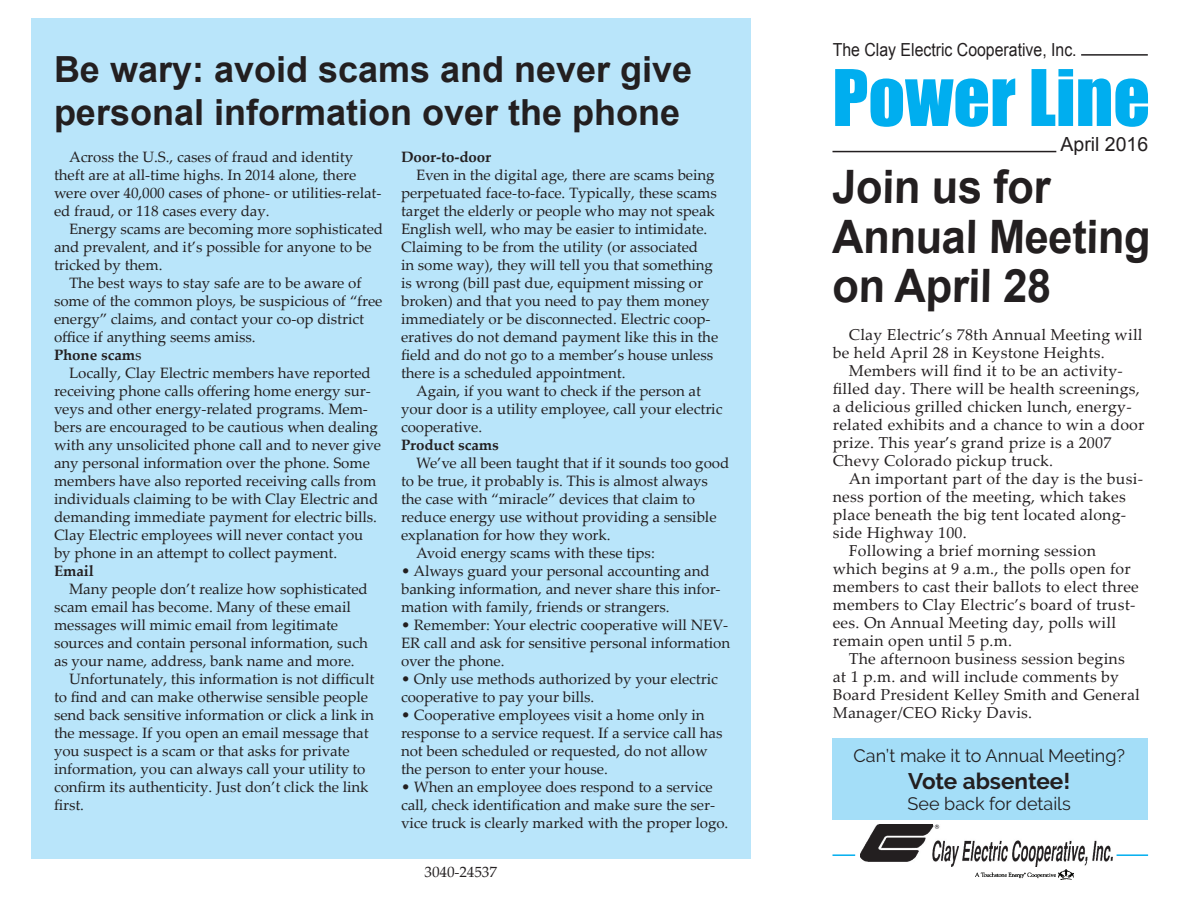
<style>
.page{position:relative;width:1188px;height:918px;background:#fff}
.page>*{position:absolute;margin:0;border:0;box-sizing:border-box;transform-origin:0 0}
.t1{font:72px "Impact";color:#00aeef}
.t2{font:700 46.05px/49.5px "Arial";letter-spacing:-.01em;color:#231f20;scale:.94 1}
.t3{font:700 36px/43.2px "Arial";color:#231f20}
.t4{font:700 22.5px "Raleway";letter-spacing:-.005em;color:#231f20}
.t5{font:19.5px "Arial";color:#231f20}
.t6{font:18px "Raleway";color:#231f20}
.t7{font:18px "Arial";color:#231f20;scale:.88 1}
.t8{font:15.75px/18px "Palatino Linotype";letter-spacing:.02em;color:#231f20}
.t9{font:15px/18px "Palatino Linotype";color:#231f20}
.t10{font:700 15px "Palatino Linotype";color:#231f20}
.s1{font-weight:700}
</style>
<div class="page">
<div style="left:32px;top:18px;width:719px;height:840px;background:#b9e5fa"></div>
<hr style="left:832px;top:854px;width:316px;height:2px;background:#00aeef">
<hr style="left:1081px;top:54px;width:67px;height:2px;background:#231f20">
<hr style="left:832px;top:151px;width:224px;height:1px;background:#231f20">
<svg style="left:855px;top:852px;width:262px;height:7px"></svg>
<img style="left:976px;top:869px;width:98px;height:10px">
<img style="left:861px;top:824px;width:252px;height:43px">
<div style="left:832px;top:738px;width:316px;height:82px;background:#a4def8"></div>
<h3 class="t3" style="left:54px;top:49px;width:640px">Be wary: avoid scams and never give personal information over the phone</h3>
<p class="t9" style="left:54px;top:147px;width:329px;text-indent:15px">Across the U.S., cases of fraud and identity theft are at all-time highs. In 2014 alone, there were over 40,000 cases of phone- or utilities-relat&shy;ed fraud, or 118 cases every day.</p>
<p class="t9" style="left:54px;top:219px;width:331px;text-indent:15px">Energy scams are becoming more sophisticated and prevalent, and it’s possible for anyone to be tricked by them.</p>
<p class="t9" style="left:54px;top:273px;width:330px;text-indent:15px">The best ways to stay safe are to be aware of some of the common ploys, be suspicious of “free energy” claims, and contact your co-op district office if anything seems amiss.<br><span class="s1">Phone scam</span>s</p>
<p class="t9" style="left:54px;top:363px;width:329px;text-indent:15px">Locally, Clay Electric members have reported receiving phone calls offering home energy sur&shy;veys and other energy-related programs. Mem&shy;bers are encouraged to be cautious when dealing with any unsolicited phone call and to never give any personal information over the phone. Some members have also reported receiving calls from individuals claiming to be with Clay Electric and demanding immediate payment for electric bills.<br>Clay Electric employees will never contact you by phone in an attempt to collect payment.</p>
<p class="t10" style="left:54px;top:560px;width:42px">Email</p>
<p class="t9" style="left:69px;top:579px;width:301px">Many people don’t realize how sophisticated</p>
<p class="t9" style="left:54px;top:597px;width:299px">scam email has become. Many of these email</p>
<p class="t9" style="left:54px;top:615px;width:286px">messages will mimic email from legitimate</p>
<p class="t9" style="left:54px;top:633px;width:316px">sources and contain personal information, such</p>
<p class="t9" style="left:54px;top:651px;width:302px">as your name, address, bank name and more.</p>
<p class="t9" style="left:69px;top:669px;width:307px">Unfortunately, this information is not difficult</p>
<p class="t9" style="left:54px;top:687px;width:316px">to find and can make otherwise sensible people</p>
<p class="t9" style="left:54px;top:705px;width:322px">send back sensitive information or click a link in</p>
<p class="t9" style="left:54px;top:723px;width:316px">the message. If you open an email message that</p>
<p class="t9" style="left:54px;top:741px;width:297px">you suspect is a scam or that asks for private</p>
<p class="t9" style="left:54px;top:759px;width:313px">information, you can always call your utility to</p>
<p class="t9" style="left:54px;top:777px;width:316px">confirm its authenticity. Just don’t click the link</p>
<p class="t9" style="left:54px;top:795px;width:32px">first.</p>
<p class="t10" style="left:401px;top:146px;width:92px">Door-to-door</p>
<p class="t9" style="left:401px;top:165px;width:319px;text-indent:15px">Even in the digital age, there are scams being perpetuated face-to-face. Typically, these scams target the elderly or people who may not speak English well, who may be easier to intimidate.<br>Claiming to be from the utility (or associated<br>in some way), they will tell you that something is wrong (bill past due, equipment missing or broken) and that you need to pay them money immediately or be disconnected. Electric coop&shy;eratives do not demand payment like this in the field and do not go to a member’s house unless there is a scheduled appointment.</p>
<p class="t9" style="left:401px;top:381px;width:323px;text-indent:15px">Again, if you want to check if the person at your door is a utility employee, call your electric cooperative.</p>
<p class="t10" style="left:401px;top:434px;width:100px">Product scams</p>
<p class="t9" style="left:416px;top:453px;width:315px">We’ve all been taught that if it sounds too good</p>
<p class="t9" style="left:401px;top:471px;width:309px">to be true, it probably is. This is almost always</p>
<p class="t9" style="left:401px;top:489px;width:296px">the case with “miracle” devices that claim to</p>
<p class="t9" style="left:401px;top:507px;width:317px">reduce energy use without providing a sensible</p>
<p class="t9" style="left:401px;top:525px;width:211px">explanation for how they work.</p>
<p class="t9" style="left:416px;top:543px;width:241px">Avoid energy scams with these tips:</p>
<p class="t9" style="left:401px;top:561px;width:321px">• Always guard your personal accounting and banking information, and never share this infor&shy;mation with family, friends or strangers.</p>
<p class="t9" style="left:401px;top:615px;width:331px">• Remember: Your electric cooperative will NEV-<br>ER call and ask for sensitive personal information over the phone.</p>
<p class="t9" style="left:401px;top:669px;width:319px">• Only use methods authorized by your electric cooperative to pay your bills.</p>
<p class="t9" style="left:401px;top:705px;width:323px">• Cooperative employees visit a home only in response to a service request. If a service call has not been scheduled or requested, do not allow the person to enter your house.</p>
<p class="t9" style="left:401px;top:777px;width:329px">• When an employee does respond to a service call, check identification and make sure the ser&shy;vice truck is clearly marked with the proper logo.</p>
<p class="t9" style="left:424px;top:862px;width:74px">3040-24537</p>
<p class="t7" style="left:833px;top:38px;width:279px">The Clay Electric Cooperative, Inc.</p>
<h1 class="t1" style="left:832px;top:42px;width:319px">Power Line</h1>
<h3 class="t5" style="left:1060px;top:132px;width:89px">April 2016</h3>
<h2 class="t2" style="left:832px;top:164px;width:341px">Join us for<br>Annual Meeting on April 28</h2>
<p class="t8" style="left:833px;top:325px;width:312px;text-indent:16px">Clay Electric’s 78th Annual Meeting will be held April 28 in Keystone Heights.</p>
<p class="t8" style="left:833px;top:361px;width:313px;text-indent:16px">Members will find it to be an activity&shy;filled day. There will be health screenings, a delicious grilled chicken lunch, energy&shy;related exhibits and a chance to win a door prize. This year’s grand prize is a 2007<br>Chevy Colorado pickup truck.</p>
<p class="t8" style="left:849px;top:469px;width:296px">An important part of the day is the busi-</p>
<p class="t8" style="left:833px;top:487px;width:295px">ness portion of the meeting, which takes</p>
<p class="t8" style="left:833px;top:505px;width:295px">place beneath the big tent located along-</p>
<p class="t8" style="left:833px;top:523px;width:136px">side Highway 100.</p>
<p class="t8" style="left:849px;top:541px;width:249px">Following a brief morning session</p>
<p class="t8" style="left:833px;top:559px;width:300px">which begins at 9 a.m., the polls open for</p>
<p class="t8" style="left:833px;top:577px;width:308px">members to cast their ballots to elect three</p>
<p class="t8" style="left:833px;top:595px;width:305px">members to Clay Electric’s board of trust-</p>
<p class="t8" style="left:833px;top:613px;width:285px">ees. On Annual Meeting day, polls will</p>
<p class="t8" style="left:833px;top:631px;width:181px">remain open until 5 p.m.</p>
<p class="t8" style="left:849px;top:649px;width:278px">The afternoon business session begins</p>
<p class="t8" style="left:833px;top:667px;width:288px">at 1 p.m. and will include comments by</p>
<p class="t8" style="left:833px;top:685px;width:309px">Board President Kelley Smith and General</p>
<p class="t8" style="left:833px;top:703px;width:201px">Manager/CEO Ricky Davis.</p>
<p class="t6" style="left:854px;top:745px;width:273px">Can’t make it to Annual Meeting?</p>
<h3 class="t4" style="left:908px;top:768px;width:163px">Vote absentee!</h3>
<p class="t6" style="left:908px;top:793px;width:165px">See back for details</p>
</div>
